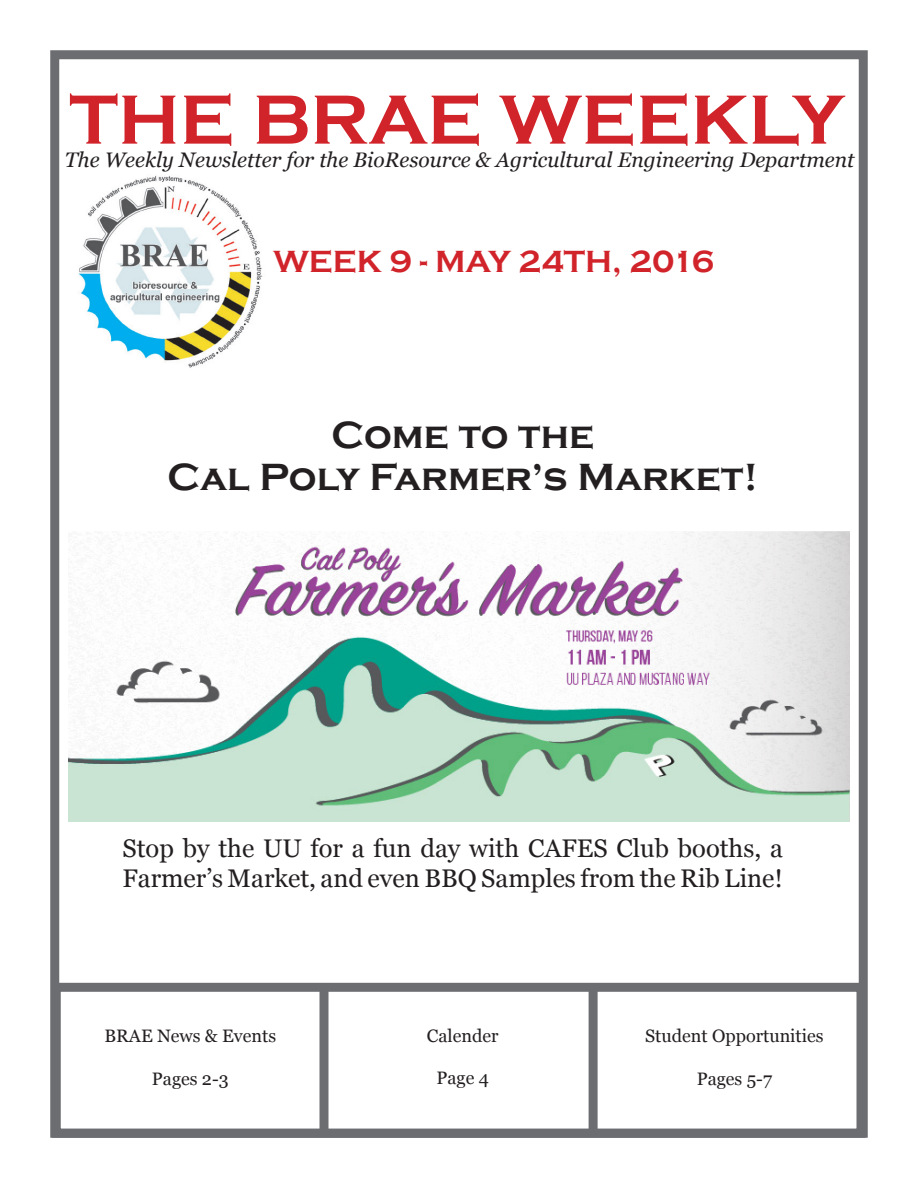
<style>
.page{position:relative;width:918px;height:1188px;background:#fff}
.page>*{position:absolute;margin:0;border:0;box-sizing:border-box;transform-origin:0 0}
.t1{font:700 72px "Copperplate Gothic";color:#d1232a}
.t2{font:700 39px "Copperplate Gothic";color:#231f20}
.Week{font:700 31.5px "Copperplate Gothic";color:#d1232a}
.t3{font:25.5px/30.6px "Georgia";color:#231f20}
.Pg_1_subtitle{font:italic 21px "Georgia";color:#231f20}
.t4{font:18px "Georgia";color:#231f20}
</style>
<div class="page">
<img style="left:78px;top:175px;width:185px;height:193px">
<div style="left:52px;top:983px;width:814px;height:155px;border:9px solid #6c6d70"></div>
<div style="left:320px;top:986px;width:8px;height:150px;background:#6c6d70"></div>
<div style="left:589px;top:986px;width:9px;height:148px;background:#6c6d70"></div>
<div style="left:50px;top:50px;width:818px;height:1088px;border:9px solid #6c6d70"></div>
<img style="left:68px;top:532px;width:782px;height:290px">
<p class="t1" style="left:69px;top:80px;width:776px">THE BRAE WEEKLY</p>
<p class="Pg_1_subtitle" style="left:65px;top:145px;width:791px">The Weekly Newsletter for the BioResource &amp; Agricultural Engineering Department</p>
<p class="Week" style="left:273px;top:244px;width:442px">WEEK 9 - MAY 24TH, 2016</p>
<p class="t2" style="left:331px;top:414px;width:264px">Come to the</p>
<p class="t2" style="left:167px;top:456px;width:592px">Cal Poly Farmer’s Market!</p>
<p class="t3" style="left:123px;top:832px;width:662px">Stop by the UU for a fun day with CAFES Club booths, a<br>Farmer’s Market, and even BBQ Samples from the Rib Line!</p>
<p class="t4" style="left:105px;top:1022px;width:173px">BRAE News &amp; Events</p>
<p class="t4" style="left:152px;top:1065px;width:78px">Pages 2-3</p>
<p class="t4" style="left:427px;top:1022px;width:73px">Calender</p>
<p class="t4" style="left:437px;top:1064px;width:54px">Page 4</p>
<p class="t4" style="left:645px;top:1022px;width:180px">Student Opportunities</p>
<p class="t4" style="left:697px;top:1065px;width:77px">Pages 5-7</p>
</div>
